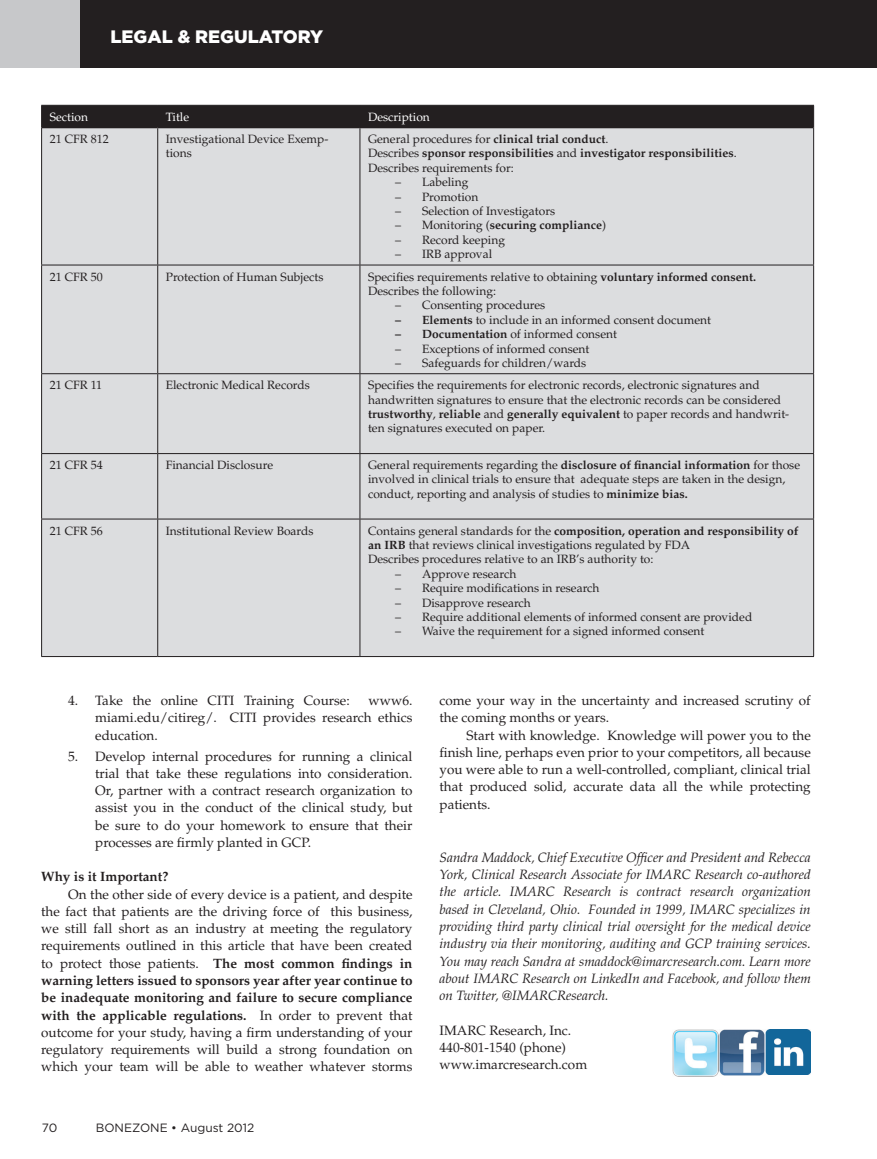
<style>
.page{position:relative;width:877px;height:1159px;background:#fff}
.page>*{position:absolute;margin:0;border:0;box-sizing:border-box;transform-origin:0 0}
.t1{font:900 18px "Gotham";color:#fff}
.t2{font:13.5px/17.2px "Palatino LT Std";color:#231f20;text-align:justify}
.t3{font:italic 13.5px/17.2px "Palatino LT Std";color:#231f20;text-align:justify}
.t4{font:700 13.5px "Palatino LT Std";color:#231f20}
.t5{font:12px/14.4px "Palatino LT Std";color:#231f20}
.t6{font:700 12px/14.4px "Palatino LT Std";color:#231f20}
.t7{font:12px "Palatino LT Std";color:#fff}
.t8{font:12px "Gotham";color:#231f20}
.s1{font-weight:400}
.s2{font-weight:700}
</style>
<div class="page">
<div style="left:42px;top:128px;width:771px;height:528px;background:#dcdddf"></div>
<div style="left:41px;top:105px;width:773px;height:22px;background:#231f20"></div>
<hr style="left:41px;top:127px;width:1px;height:137px;background:#231f20">
<hr style="left:157px;top:128px;width:1px;height:136px;background:#231f20">
<hr style="left:360px;top:128px;width:1px;height:136px;background:#231f20">
<hr style="left:813px;top:127px;width:1px;height:137px;background:#231f20">
<hr style="left:41px;top:264px;width:117px;height:1px;background:#231f20">
<hr style="left:41px;top:265px;width:1px;height:108px;background:#231f20">
<hr style="left:158px;top:264px;width:202px;height:1px;background:#231f20">
<hr style="left:157px;top:265px;width:1px;height:108px;background:#231f20">
<hr style="left:360px;top:264px;width:454px;height:1px;background:#231f20">
<hr style="left:360px;top:265px;width:1px;height:108px;background:#231f20">
<hr style="left:813px;top:265px;width:1px;height:108px;background:#231f20">
<hr style="left:41px;top:373px;width:117px;height:1px;background:#231f20">
<hr style="left:41px;top:374px;width:1px;height:79px;background:#231f20">
<hr style="left:158px;top:373px;width:202px;height:1px;background:#231f20">
<hr style="left:157px;top:374px;width:1px;height:79px;background:#231f20">
<hr style="left:360px;top:373px;width:454px;height:1px;background:#231f20">
<hr style="left:360px;top:374px;width:1px;height:79px;background:#231f20">
<hr style="left:813px;top:374px;width:1px;height:79px;background:#231f20">
<hr style="left:41px;top:453px;width:117px;height:1px;background:#231f20">
<hr style="left:41px;top:454px;width:1px;height:64px;background:#231f20">
<hr style="left:158px;top:453px;width:202px;height:1px;background:#231f20">
<hr style="left:157px;top:454px;width:1px;height:64px;background:#231f20">
<hr style="left:360px;top:453px;width:454px;height:1px;background:#231f20">
<hr style="left:360px;top:454px;width:1px;height:64px;background:#231f20">
<hr style="left:813px;top:454px;width:1px;height:64px;background:#231f20">
<hr style="left:41px;top:518px;width:117px;height:1px;background:#231f20">
<hr style="left:41px;top:519px;width:1px;height:137px;background:#231f20">
<hr style="left:158px;top:518px;width:202px;height:1px;background:#231f20">
<hr style="left:157px;top:519px;width:1px;height:137px;background:#231f20">
<hr style="left:360px;top:518px;width:454px;height:1px;background:#231f20">
<hr style="left:360px;top:519px;width:1px;height:137px;background:#231f20">
<hr style="left:813px;top:519px;width:1px;height:137px;background:#231f20">
<hr style="left:41px;top:656px;width:117px;height:1px;background:#231f20">
<hr style="left:158px;top:656px;width:202px;height:1px;background:#231f20">
<hr style="left:360px;top:656px;width:454px;height:1px;background:#231f20">
<hr style="left:42px;top:127px;width:116px;height:1px;background:#231f20">
<hr style="left:158px;top:127px;width:202px;height:1px;background:#231f20">
<hr style="left:360px;top:127px;width:453px;height:1px;background:#231f20">
<img style="left:672px;top:1029px;width:139px;height:47px">
<div style="left:79px;top:0;width:798px;height:68px;background:#231f20"></div>
<div style="left:0;top:0;width:79px;height:68px;background:#c7c8ca"></div>
<h1 class="t1" style="left:111px;top:24px;width:214px">LEGAL &amp; REGULATORY</h1>
<p class="t7" style="left:50px;top:110px;width:40px">Section</p>
<p class="t7" style="left:166px;top:110px;width:25px">Title</p>
<p class="t7" style="left:368px;top:110px;width:63px">Description</p>
<p class="t5" style="left:50px;top:132px;width:61px">21 CFR 812</p>
<p class="t5" style="left:166px;top:132px;width:164px">Investigational Device Exemp&shy;tions</p>
<p class="t6" style="left:368px;top:132px;width:370px"><span class="s1">General procedures for</span> clinical trial conduct<span class="s1">.<br>Describes</span> sponsor responsibilities <span class="s1">and</span> investigator responsibilities<span class="s1">.<br>Describes requirements for:</span></p>
<p class="t5" style="left:395px;top:175px;width:75px">– Labeling</p>
<p class="t5" style="left:395px;top:189px;width:85px">– Promotion</p>
<p class="t5" style="left:395px;top:204px;width:162px">– Selection of Investigators</p>
<p class="t6" style="left:395px;top:218px;width:213px"><span class="s1">– Monitoring (</span>securing compliance<span class="s1">)</span></p>
<p class="t5" style="left:395px;top:233px;width:112px">– Record keeping</p>
<p class="t5" style="left:395px;top:247px;width:99px">– IRB approval</p>
<p class="t5" style="left:50px;top:269px;width:55px">21 CFR 50</p>
<p class="t5" style="left:166px;top:269px;width:159px">Protection of Human Subjects</p>
<p class="t5" style="left:368px;top:269px;width:390px">Specifies requirements relative to obtaining <span class="s2">voluntary informed consent.<br></span>Describes the following:</p>
<p class="t5" style="left:395px;top:298px;width:152px">– Consenting procedures</p>
<p class="t5" style="left:395px;top:312px;width:317px"><span class="s2">– Elements</span> to include in an informed consent document</p>
<p class="t5" style="left:395px;top:327px;width:223px"><span class="s2">– Documentation</span> of informed consent</p>
<p class="t5" style="left:395px;top:341px;width:196px">– Exceptions of informed consent</p>
<p class="t5" style="left:395px;top:356px;width:193px">– Safeguards for children/wards</p>
<p class="t5" style="left:50px;top:378px;width:54px">21 CFR 11</p>
<p class="t5" style="left:166px;top:378px;width:146px">Electronic Medical Records</p>
<p class="t5" style="left:368px;top:378px;width:423px">Specifies the requirements for electronic records, electronic signatures and handwritten signatures to ensure that the electronic records can be considered <span class="s2">trustworthy</span>, <span class="s2">reliable</span> and <span class="s2">generally equivalent</span> to paper records and handwrit&shy;ten signatures executed on paper.</p>
<p class="t5" style="left:50px;top:458px;width:55px">21 CFR 54</p>
<p class="t5" style="left:166px;top:458px;width:109px">Financial Disclosure</p>
<p class="t5" style="left:368px;top:458px;width:433px">General requirements regarding the <span class="s2">disclosure of financial information</span> for those involved in clinical trials to ensure that adequate steps are taken in the design, conduct, reporting and analysis of studies to <span class="s2">minimize bias.</span></p>
<p class="t5" style="left:50px;top:523px;width:55px">21 CFR 56</p>
<p class="t5" style="left:166px;top:523px;width:149px">Institutional Review Boards</p>
<p class="t5" style="left:368px;top:523px;width:432px">Contains general standards for the <span class="s2">composition, operation and responsibility of an IRB</span> that reviews clinical investigations regulated by FDA<br>Describes procedures relative to an IRB’s authority to:</p>
<p class="t5" style="left:395px;top:566px;width:123px">– Approve research</p>
<p class="t5" style="left:395px;top:581px;width:206px">– Require modifications in research</p>
<p class="t5" style="left:395px;top:595px;width:137px">– Disapprove research</p>
<p class="t5" style="left:395px;top:609px;width:359px">– Require additional elements of informed consent are provided</p>
<p class="t5" style="left:395px;top:624px;width:311px">– Waive the requirement for a signed informed consent</p>
<p class="t2" style="left:68px;top:692px;width:283px">4. Take the online CITI Training Course:</p>
<p class="t2" style="left:95px;top:692px;width:319px;text-indent:273px">www6. miami.edu/citireg/. CITI provides research ethics education.</p>
<p class="t2" style="left:95px;top:747px;width:319px;text-indent:-27px">5. Develop internal procedures for running a clinical trial that take these regulations into consideration.<br>Or, partner with a contract research organization to assist you in the conduct of the clinical study, but be sure to do your homework to ensure that their processes are firmly planted in GCP.</p>
<p class="t4" style="left:41px;top:868px;width:129px">Why is it Important?</p>
<p class="t2" style="left:41px;top:885px;width:373px;text-indent:27px">On the other side of every device is a patient, and despite the fact that patients are the driving force of this business, we still fall short as an industry at meeting the regulatory requirements outlined in this article that have been created to protect those patients. <span class="s2">The most common findings in warning letters issued to sponsors year after year continue to be inadequate monitoring and failure to secure compliance with the applicable regulations.</span> In order to prevent that outcome for your study, having a firm understanding of your regulatory requirements will build a strong foundation on which your team will be able to weather whatever storms</p>
<p class="t8" style="left:42px;top:1119px;width:17px">70</p>
<p class="t8" style="left:96px;top:1119px;width:160px">BONEZONE • August 2012</p>
<p class="t2" style="left:439px;top:692px;width:373px">come your way in the uncertainty and increased scrutiny of the coming months or years.</p>
<p class="t2" style="left:439px;top:726px;width:373px;text-indent:27px">Start with knowledge. Knowledge will power you to the finish line, perhaps even prior to your competitors, all because you were able to run a well-controlled, compliant, clinical trial that produced solid, accurate data all the while protecting patients.</p>
<p class="t3" style="left:439px;top:848px;width:373px">Sandra Maddock, Chief Executive Officer and President and Rebecca York, Clinical Research Associate for IMARC Research co-authored the article. IMARC Research is contract research organization based in Cleveland, Ohio. Founded in 1999, IMARC specializes in providing third party clinical trial oversight for the medical device industry via their monitoring, auditing and GCP training services.<br>You may reach Sandra at smaddock@imarcresearch.com. Learn more about IMARC Research on LinkedIn and Facebook, and follow them on Twitter, @IMARCResearch.</p>
<p class="t2" style="left:439px;top:1021px;width:149px;text-align:left">IMARC Research, Inc.<br>440-801-1540 (phone) www.imarcresearch.com</p>
</div>
